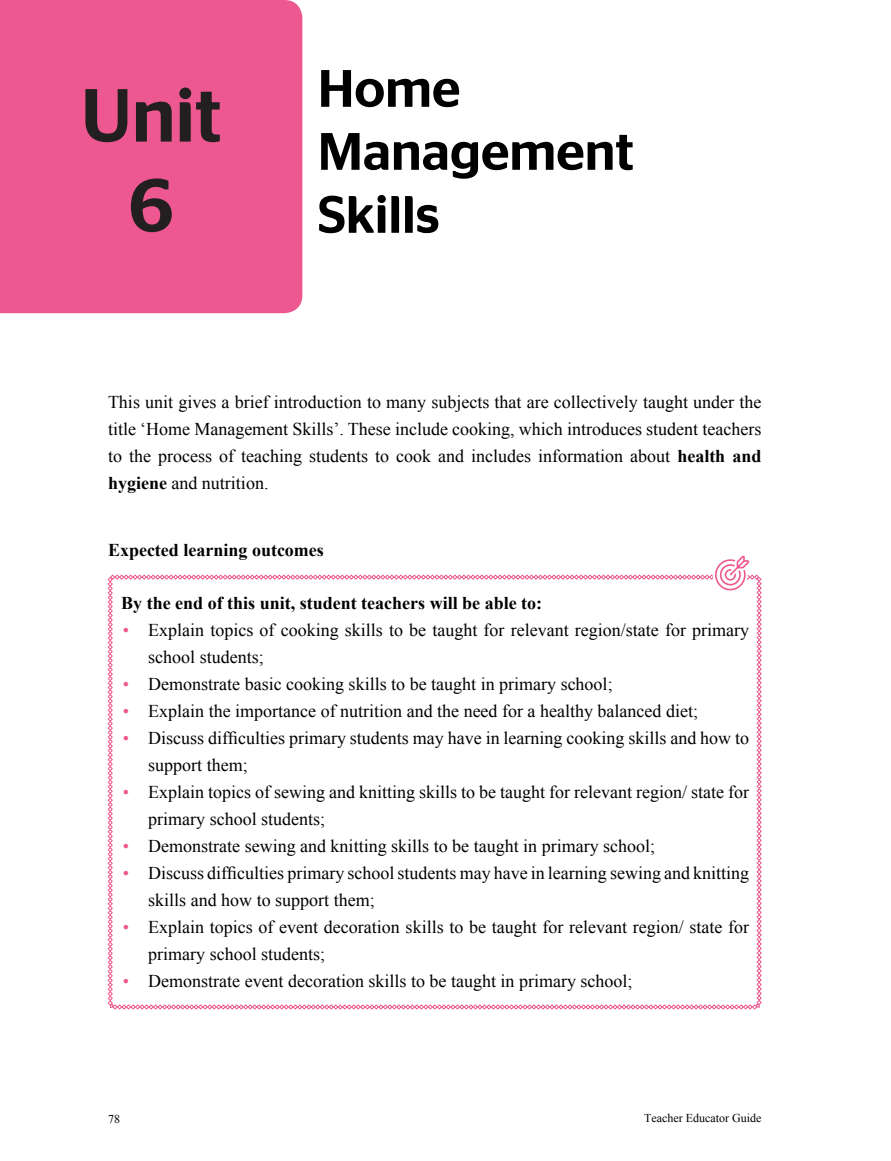
<style>
.page{position:relative;width:891px;height:1161px;background:#fff}
.page>*{position:absolute;margin:0;border:0;box-sizing:border-box;transform-origin:0 0}
.t1{font:500 75px "Stag Sans";color:#231f20}
.Unit_Title{font:500 52.5px/63px "Stag Sans";color:#000}
.STEM_6_Learning_Outc{font:18px/27px "Times New Roman";color:#000}
.STEM_5_Body_Text{font:18px/27px "Times New Roman";color:#000;text-align:justify}
.STEM_5_Body_Text-2{font:700 18px "Times New Roman";color:#000}
.STEM_4_Sub-Heading{font:700 18px "Times New Roman";color:#000}
.t2{font:12px "Times New Roman";color:#000}
.s1{font-weight:700}
.s2{color:#ed5890}
</style>
<div class="page">
<div style="left:0;top:0;width:302px;height:313px;background:#ed5890"></div>
<svg style="left:108px;top:556px;width:654px;height:454px"></svg>
<p class="t1" style="left:81px;top:72px;width:142px">Unit</p>
<p class="t1" style="left:129px;top:162px;width:47px">6</p>
<p class="Unit_Title" style="left:318px;top:57px;width:317px">Home<br>Management<br>Skills</p>
<p class="STEM_5_Body_Text" style="left:108px;top:388px;width:655px">This unit gives a brief introduction to many subjects that are collectively taught under the title ‘Home Management Skills’. These include cooking, which introduces student teachers to the process of teaching students to cook and includes information about <span class="s1">health and hygiene</span> and nutrition.</p>
<p class="STEM_4_Sub-Heading" style="left:108px;top:537px;width:217px">Expected learning outcomes</p>
<p class="STEM_5_Body_Text-2" style="left:121px;top:590px;width:423px">By the end of this unit, student teachers will be able to:</p>
<p class="STEM_6_Learning_Outc" style="left:148px;top:616px;width:603px;text-indent:-26px"><span class="s2">•</span> Explain topics of cooking skills to be taught for relevant region/state for primary school students;</p>
<p class="STEM_6_Learning_Outc" style="left:123px;top:670px;width:491px"><span class="s2">•</span> Demonstrate basic cooking skills to be taught in primary school;</p>
<p class="STEM_6_Learning_Outc" style="left:123px;top:697px;width:577px"><span class="s2">•</span> Explain the importance of nutrition and the need for a healthy balanced diet;</p>
<p class="STEM_6_Learning_Outc" style="left:148px;top:724px;width:603px;text-indent:-26px"><span class="s2">•</span> Discuss difficulties primary students may have in learning cooking skills and how to support them;</p>
<p class="STEM_6_Learning_Outc" style="left:148px;top:778px;width:603px;text-indent:-26px"><span class="s2">•</span> Explain topics of sewing and knitting skills to be taught for relevant region/ state for primary school students;</p>
<p class="STEM_6_Learning_Outc" style="left:123px;top:832px;width:534px"><span class="s2">•</span> Demonstrate sewing and knitting skills to be taught in primary school;</p>
<p class="STEM_6_Learning_Outc" style="left:148px;top:859px;width:603px;text-indent:-26px"><span class="s2">•</span> Discuss difficulties primary school students may have in learning sewing and knitting skills and how to support them;</p>
<p class="STEM_6_Learning_Outc" style="left:148px;top:913px;width:603px;text-indent:-26px"><span class="s2">•</span> Explain topics of event decoration skills to be taught for relevant region/ state for primary school students;</p>
<p class="STEM_6_Learning_Outc" style="left:123px;top:967px;width:511px"><span class="s2">•</span> Demonstrate event decoration skills to be taught in primary school;</p>
<p class="t2" style="left:108px;top:1111px;width:13px">78</p>
<p class="t2" style="left:644px;top:1110px;width:119px">Teacher Educator Guide</p>
</div>
